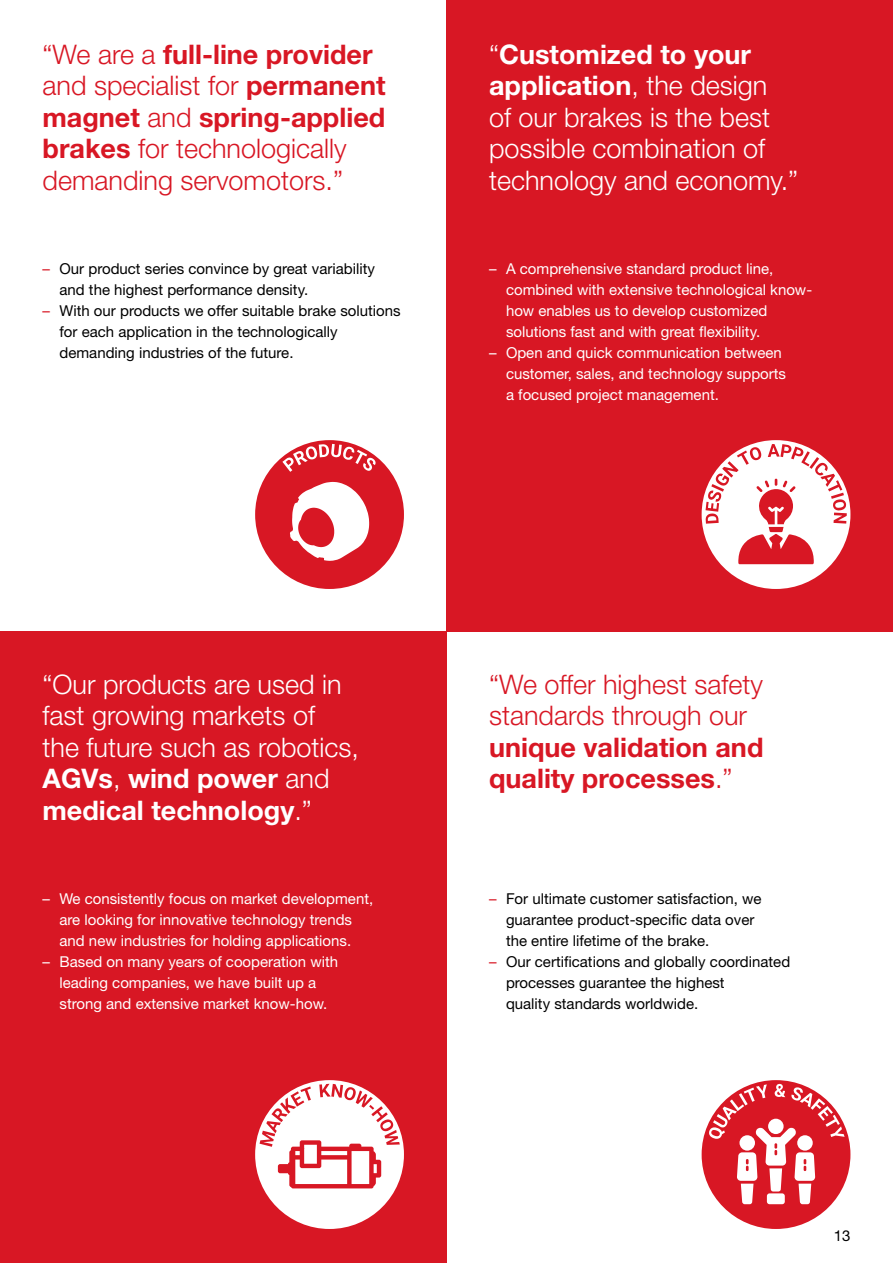
<style>
.page{position:relative;width:893px;height:1263px;background:#fff}
.page>*{position:absolute;margin:0;border:0;box-sizing:border-box;transform-origin:0 0}
.t1{font:300 27px/31.5px "Helvetica Neue LT Pro";color:#fff}
.t2{font:300 27px/31.5px "Helvetica Neue LT Pro";color:#d81724}
.t3{font:700 27px/31.5px "Helvetica Neue LT Pro";color:#d81724}
.t4{font:15px/21px "Helvetica Neue LT Pro";color:#fff;text-align:center}
.t5{font:15px/21px "Helvetica Neue LT Pro";color:#000}
.s1{font-weight:700}
.s2{color:#d81724}
.s3{font-weight:300}
</style>
<div class="page">
<div style="left:446px;top:0;width:447px;height:631px;background:#d81724"></div>
<div style="left:265px;top:450px;width:129px;height:129px;background:#d81724;border-radius:50%"></div>
<div style="left:255px;top:440px;width:149px;height:149px;border:20px solid #d81724;border-radius:50%"></div>
<svg style="left:282px;top:444px;width:94px;height:28px"></svg>
<svg style="left:290px;top:482px;width:79px;height:79px"></svg>
<div style="left:0;top:631px;width:446px;height:632px;background:#d81724"></div>
<div style="left:702px;top:1080px;width:148px;height:149px;border:20px solid #d81724;border-radius:50%"></div>
<svg style="left:709px;top:1084px;width:136px;height:120px"></svg>
<div style="left:768px;top:1119px;width:16px;height:15px;background:#fff;border-radius:50%"></div>
<div style="left:702px;top:440px;width:148px;height:149px;border:20px solid #fff;border-radius:50%"></div>
<svg style="left:705px;top:444px;width:142px;height:120px"></svg>
<div style="left:265px;top:1090px;width:129px;height:129px;background:#fff;border-radius:50%"></div>
<div style="left:255px;top:1080px;width:149px;height:149px;border:20px solid #fff;border-radius:50%"></div>
<svg style="left:260px;top:1084px;width:140px;height:104px"></svg>
<h1 class="t2" style="left:43px;top:38px;width:345px">“We are a <span class="s1">full-line provider </span>and specialist for <span class="s1">permanent magnet</span> and <span class="s1">spring-applied brakes</span> for technologically demanding servomotors.”</h1>
<p class="t5" style="left:60px;top:257px;width:317px;text-indent:-17px"><span class="s2">–</span> Our product series convince by great variability and the highest performance density.</p>
<p class="t5" style="left:60px;top:299px;width:343px;text-indent:-17px"><span class="s2">–</span> With our products we offer suitable brake solutions for each application in the technologically demanding industries of the future.</p>
<h1 class="t1" style="left:489px;top:38px;width:311px">“<span class="s1">Customized to your application</span>, the design<br>of our brakes is the best possible combination of technology and economy.”</h1>
<p class="t4" style="left:506px;top:257px;width:308px;text-align:left;text-indent:-17px">– A comprehensive standard product line, combined with extensive technological know&shy;how enables us to develop customized solutions fast and with great flexibility.</p>
<p class="t4" style="left:506px;top:341px;width:282px;text-align:left;text-indent:-17px">– Open and quick communication between customer, sales, and technology supports a focused project management.</p>
<h1 class="t1" style="left:43px;top:668px;width:318px">“Our products are used in fast growing markets of<br>the future such as robotics,<br><span class="s1">AGVs</span>, <span class="s1">wind power</span> and <span class="s1">medical technology</span>.”</h1>
<p class="t4" style="left:43px;top:887px;width:332px">– We consistently focus on market development, are looking for innovative technology trends<br>and new industries for holding applications.</p>
<p class="t4" style="left:43px;top:950px;width:297px">– Based on many years of cooperation with leading companies, we have built up a strong and extensive market know-how.</p>
<h1 class="t2" style="left:489px;top:668px;width:276px">“We offer highest safety standards through our</h1>
<h1 class="t3" style="left:489px;top:730px;width:276px">unique validation and quality processes<span class="s3">.”</span></h1>
<p class="t5" style="left:506px;top:887px;width:257px;text-indent:-17px"><span class="s2">–</span> For ultimate customer satisfaction, we guarantee product-specific data over the entire lifetime of the brake.</p>
<p class="t5" style="left:506px;top:950px;width:286px;text-indent:-17px"><span class="s2">–</span> Our certifications and globally coordinated processes guarantee the highest<br>quality standards worldwide.</p>
<p class="t5" style="left:834px;top:1225px;width:18px">13</p>
</div>
